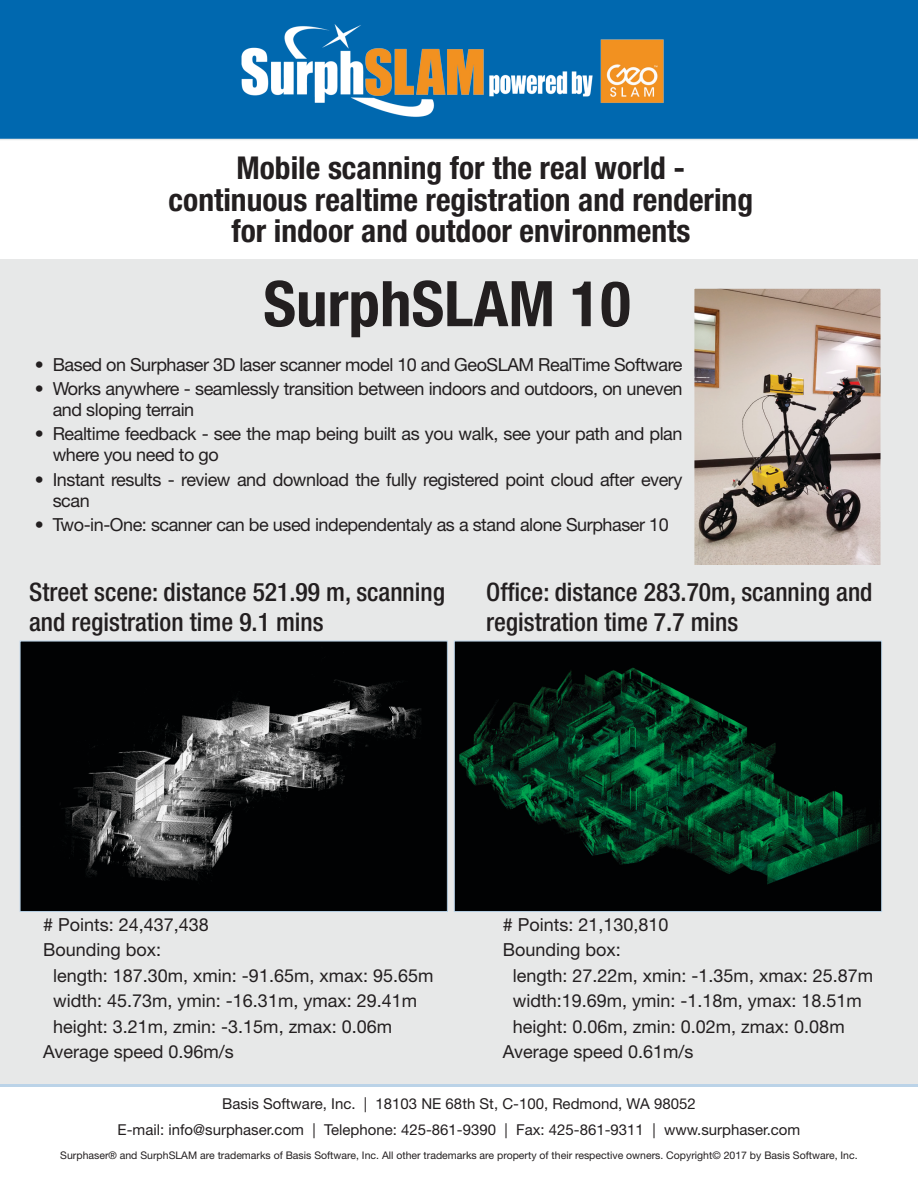
<style>
.page{position:relative;width:918px;height:1188px;background:#fff}
.page>*{position:absolute;margin:0;border:0;box-sizing:border-box;transform-origin:0 0}
.t1{font:700 condensed 63px "Helvetica Neue LT Std";color:#231f20}
.t2{font:700 condensed 31.5px/31.5px "Helvetica Neue LT Std";color:#231f20;text-align:center}
.t3{font:500 condensed 25.5px/30.6px "Helvetica Neue LT Std";color:#231f20}
.t4{font:18px/21px "Helvetica Neue LT Std";letter-spacing:-.025em;color:#231f20}
.t5{font:18px "Helvetica Neue LT Std";color:#231f20}
.t6{font:15px "Helvetica Neue LT Std";color:#231f20}
.t7{font:10.5px "Helvetica Neue LT Std";color:#231f20}
</style>
<div class="page">
<div style="left:0;top:259px;width:918px;height:825px;background:#e7e8e8"></div>
<div style="left:0;top:0;width:918px;height:140px;background:#0068af"></div>
<svg style="left:0;top:139px;width:918px;height:1px"></svg>
<img style="left:22px;top:643px;width:424px;height:267px">
<div style="left:20px;top:641px;width:428px;height:271px;border:1px solid #bbd4e8"></div>
<img style="left:456px;top:643px;width:424px;height:267px">
<div style="left:454px;top:641px;width:428px;height:271px;border:1px solid #bbd4e8"></div>
<img style="left:241px;top:24px;width:423px;height:93px">
<hr style="left:0;top:1084px;width:918px;height:3px;background:#bbd3e8">
<img style="left:696px;top:290px;width:183px;height:274px">
<div style="left:693px;top:287px;width:189px;height:280px;border:2px solid #e7e8e8"></div>
<p class="t2" style="left:169px;top:152px;width:586px">Mobile scanning for the real world - continuous realtime registration and rendering for indoor and outdoor environments</p>
<p class="t1" style="left:263px;top:266px;width:369px">SurphSLAM 10</p>
<p class="t4" style="left:35px;top:353px;width:649px">• Based on Surphaser 3D laser scanner model 10 and GeoSLAM RealTime Software</p>
<p class="t4" style="left:53px;top:378px;width:631px;text-indent:-18px">• Works anywhere - seamlessly transition between indoors and outdoors, on uneven and sloping terrain</p>
<p class="t4" style="left:53px;top:423px;width:631px;text-indent:-18px">• Realtime feedback - see the map being built as you walk, see your path and plan where you need to go</p>
<p class="t4" style="left:53px;top:468px;width:631px;text-indent:-18px">• Instant results - review and download the fully registered point cloud after every scan</p>
<p class="t4" style="left:35px;top:514px;width:636px">• Two-in-One: scanner can be used independentaly as a stand alone Surphaser 10</p>
<p class="t3" style="left:29px;top:576px;width:417px">Street scene: distance 521.99 m, scanning and registration time 9.1 mins</p>
<p class="t3" style="left:486px;top:576px;width:388px">Office: distance 283.70m, scanning and registration time 7.7 mins</p>
<p class="t5" style="left:43px;top:914px;width:167px"># Points: 24,437,438</p>
<p class="t5" style="left:43px;top:939px;width:120px">Bounding box:</p>
<p class="t5" style="left:53px;top:965px;width:382px">length: 187.30m, xmin: -91.65m, xmax: 95.65m</p>
<p class="t5" style="left:53px;top:990px;width:365px">width: 45.73m, ymin: -16.31m, ymax: 29.41m</p>
<p class="t5" style="left:53px;top:1016px;width:340px">height: 3.21m, zmin: -3.15m, zmax: 0.06m</p>
<p class="t5" style="left:43px;top:1041px;width:192px">Average speed 0.96m/s</p>
<p class="t5" style="left:503px;top:914px;width:167px"># Points: 21,130,810</p>
<p class="t5" style="left:503px;top:939px;width:120px">Bounding box:</p>
<p class="t5" style="left:513px;top:965px;width:362px">length: 27.22m, xmin: -1.35m, xmax: 25.87m</p>
<p class="t5" style="left:513px;top:990px;width:350px">width:19.69m, ymin: -1.18m, ymax: 18.51m</p>
<p class="t5" style="left:513px;top:1016px;width:333px">height: 0.06m, zmin: 0.02m, zmax: 0.08m</p>
<p class="t5" style="left:503px;top:1041px;width:192px">Average speed 0.61m/s</p>
<p class="t6" style="left:222px;top:1095px;width:475px">Basis Software, Inc. | 18103 NE 68th St, C-100, Redmond, WA 98052</p>
<p class="t6" style="left:118px;top:1121px;width:684px">E-mail: info@surphaser.com | Telephone: 425-861-9390 | Fax: 425-861-9311 | www.surphaser.com</p>
<p class="t7" style="left:60px;top:1149px;width:799px">Surphaser® and SurphSLAM are trademarks of Basis Software, Inc. All other trademarks are property of their respective owners. Copyright© 2017 by Basis Software, Inc.</p>
</div>
